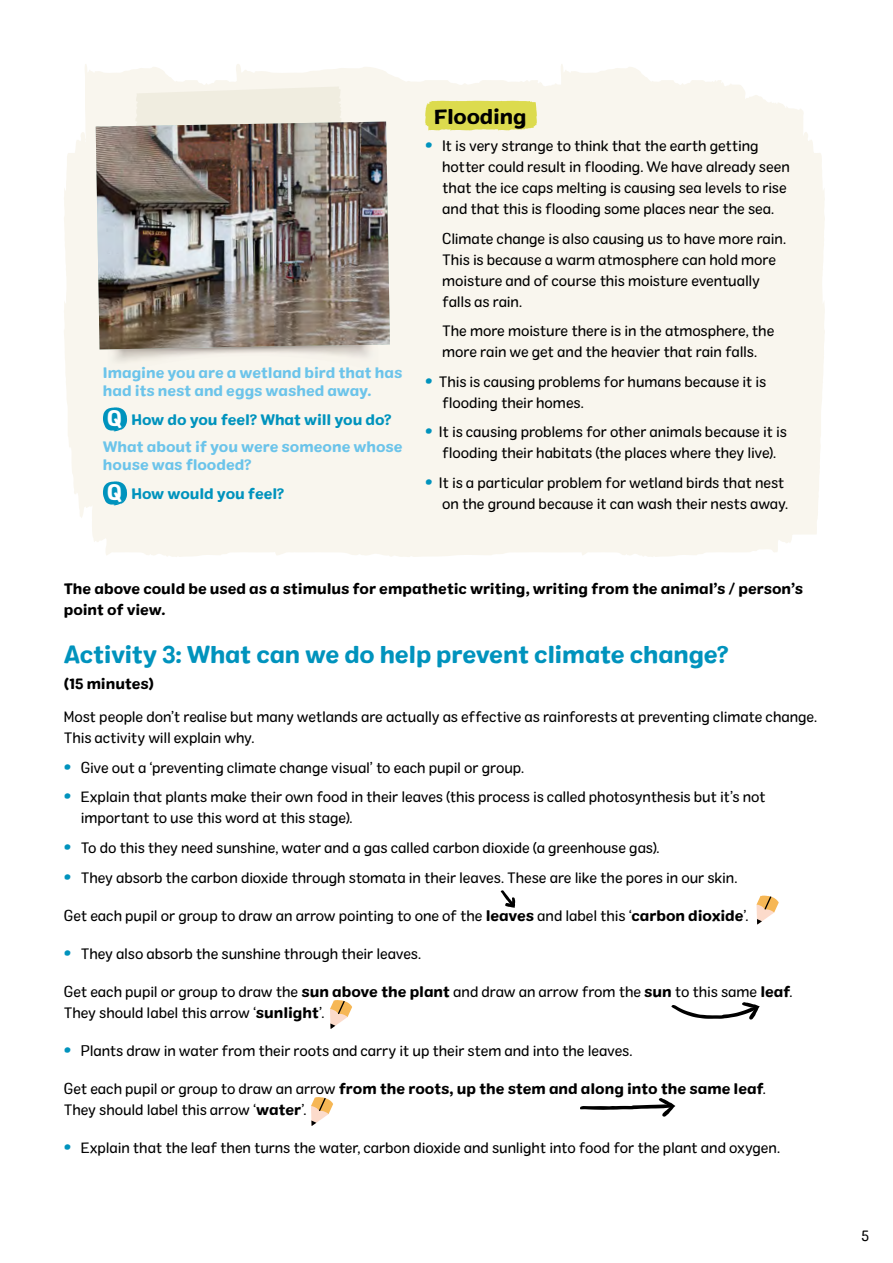
<style>
.page{position:relative;width:893px;height:1263px;background:#fff}
.page>*{position:absolute;margin:0;border:0;box-sizing:border-box;transform-origin:0 0}
.t1{font:24px "Colby St Bld";letter-spacing:-.02em;color:#0093bd}
.t2{font:21px "Colby St Bld";letter-spacing:-.015em;color:#000}
.t3{font:15px/21px "Colby St Reg";letter-spacing:-.01em;color:#000}
.t4{font:15px/21px "Colby St Bld";letter-spacing:-.005em;color:#000}
.t5{font:15px/18px "Colby St Bld";color:#6cc4ea}
.t6{font:15px "Colby St Bld";letter-spacing:-.01em;color:#0093bd}
.s1{font-family:"Colby St Bld";font-size:21px;color:#0093bd}
.s2{font-family:"Colby St Bld"}
.s3{font-family:"Colby St Reg"}
</style>
<div class="page">
<svg style="left:64px;top:64px;width:761px;height:493px;background:#f9f6ef"></svg>
<img style="left:107px;top:349px;width:271px;height:29px">
<img style="left:96px;top:122px;width:294px;height:227px">
<svg style="left:135px;top:86px;width:207px;height:76px;background:#b8afa4"></svg>
<svg style="left:425px;top:101px;width:112px;height:30px;background:#dddc58"></svg>
<svg style="left:756px;top:895px;width:23px;height:29px"></svg>
<svg style="left:330px;top:1000px;width:22px;height:29px"></svg>
<svg style="left:311px;top:1097px;width:22px;height:29px"></svg>
<svg style="left:501px;top:890px;width:14px;height:18px"></svg>
<svg style="left:671px;top:1002px;width:89px;height:18px"></svg>
<svg style="left:580px;top:1098px;width:95px;height:19px"></svg>
<svg style="left:103px;top:407px;width:24px;height:24px"></svg>
<svg style="left:103px;top:481px;width:24px;height:24px"></svg>
<p class="t5" style="left:103px;top:364px;width:301px">Imagine you are a wetland bird that has had its nest and eggs washed away.</p>
<p class="t6" style="left:131px;top:410px;width:262px">How do you feel? What will you do?</p>
<p class="t5" style="left:103px;top:438px;width:301px">What about if you were someone whose house was flooded?</p>
<p class="t6" style="left:131px;top:484px;width:155px">How would you feel?</p>
<h2 class="t2" style="left:434px;top:103px;width:94px">Flooding</h2>
<p class="t3" style="left:442px;top:135px;width:349px;text-indent:-17px"><span class="s1">•</span> It is very strange to think that the earth getting hotter could result in flooding. We have already seen that the ice caps melting is causing sea levels to rise and that this is flooding some places near the sea.</p>
<p class="t3" style="left:442px;top:228px;width:345px">Climate change is also causing us to have more rain.<br>This is because a warm atmosphere can hold more moisture and of course this moisture eventually falls as rain.</p>
<p class="t3" style="left:442px;top:320px;width:334px">The more moisture there is in the atmosphere, the more rain we get and the heavier that rain falls.</p>
<p class="t3" style="left:442px;top:371px;width:326px;text-indent:-17px"><span class="s1">•</span> This is causing problems for humans because it is flooding their homes.</p>
<p class="t3" style="left:425px;top:421px;width:363px;text-align:center"><span class="s1">•</span> It is causing problems for other animals because it is flooding their habitats (the places where they live).</p>
<p class="t3" style="left:425px;top:472px;width:364px;text-align:right"><span class="s1">•</span> It is a particular problem for wetland birds that nest on the ground because it can wash their nests away.</p>
<p class="t4" style="left:64px;top:578px;width:741px">The above could be used as a stimulus for empathetic writing, writing from the animal’s / person’s point of view.</p>
<h1 class="t1" style="left:64px;top:639px;width:667px">Activity 3: What can we do help prevent climate change?</h1>
<p class="t4" style="left:64px;top:673px;width:92px">(15 minutes)</p>
<p class="t3" style="left:64px;top:707px;width:755px">Most people don’t realise but many wetlands are actually as effective as rainforests at preventing climate change.<br>This activity will explain why.</p>
<p class="t3" style="left:64px;top:757px;width:462px"><span class="s1">•</span> Give out a ‘preventing climate change visual’ to each pupil or group.</p>
<p class="t3" style="left:81px;top:787px;width:686px;text-indent:-17px"><span class="s1">•</span> Explain that plants make their own food in their leaves (this process is called photosynthesis but it’s not important to use this word at this stage).</p>
<p class="t3" style="left:64px;top:837px;width:597px"><span class="s1">•</span> To do this they need sunshine, water and a gas called carbon dioxide (a greenhouse gas).</p>
<p class="t3" style="left:64px;top:867px;width:675px"><span class="s1">•</span> They absorb the carbon dioxide through stomata in their leaves. These are like the pores in our skin.</p>
<p class="t3" style="left:64px;top:905px;width:686px">Get each pupil or group to draw an arrow pointing to one of the <span class="s2">leaves</span> and label this ‘<span class="s2">carbon dioxide</span>’.</p>
<p class="t3" style="left:64px;top:943px;width:359px"><span class="s1">•</span> They also absorb the sunshine through their leaves.</p>
<p class="t3" style="left:64px;top:981px;width:730px">Get each pupil or group to draw the <span class="s2">sun above the plant</span> and draw an arrow from the <span class="s2">sun</span> to this same <span class="s2">leaf</span>.<br>They should label this arrow ‘<span class="s2">sunlight</span>’.</p>
<p class="t3" style="left:64px;top:1040px;width:570px"><span class="s1">•</span> Plants draw in water from their roots and carry it up their stem and into the leaves.</p>
<p class="t4" style="left:64px;top:1078px;width:704px"><span class="s3">Get each pupil or group to draw an arrow</span> from the roots, up the stem and along into the same leaf<span class="s3">.</span></p>
<p class="t3" style="left:64px;top:1099px;width:244px">They should label this arrow ‘<span class="s2">water</span>’.</p>
<p class="t3" style="left:64px;top:1137px;width:718px"><span class="s1">•</span> Explain that the leaf then turns the water, carbon dioxide and sunlight into food for the plant and oxygen.</p>
<p class="t3" style="left:862px;top:1225px;width:9px">5</p>
</div>
